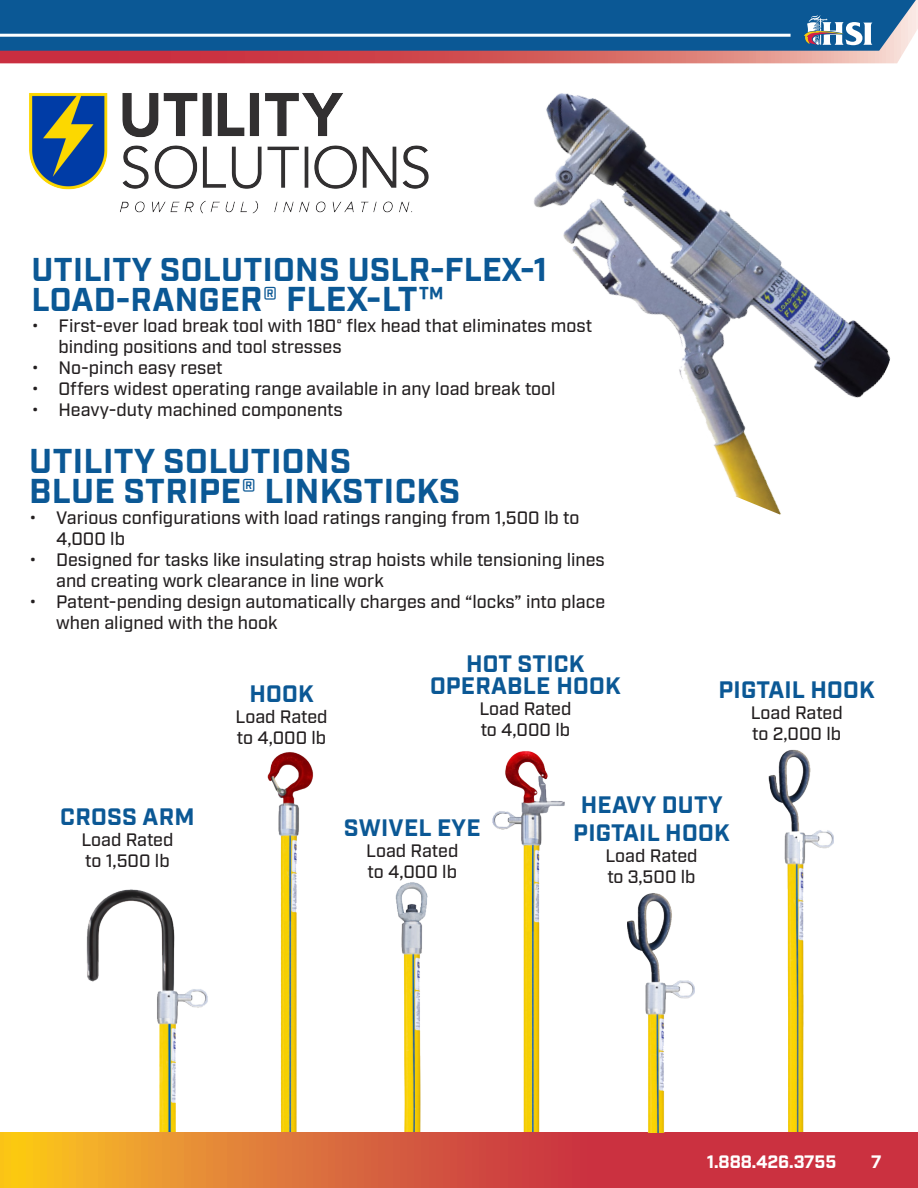
<style>
.page{position:relative;width:918px;height:1188px;background:#fff}
.page>*{position:absolute;margin:0;border:0;box-sizing:border-box;transform-origin:0 0}
.t1{font:700 34.5px "Industry";letter-spacing:.01em;color:#0b5895}
.t2{font:700 33px "Industry";letter-spacing:.01em;color:#0b5895}
.t3{font:700 23.85px/28.5px "Industry";letter-spacing:.01em;color:#0b5895;text-align:center}
.t4{font:500 18px/21px "Industry";color:#231f20}
.t5{font:700 18px "Industry";color:#fff}
.s1{font-size:34.5px}
</style>
<div class="page">
<svg style="left:0;top:1132px;width:917px;height:55px;background:#d85e39"></svg>
<svg style="left:0;top:51px;width:904px;height:12px;background:#d55e61"></svg>
<div style="left:0;top:0;width:918px;height:51px;background:#0b5895"></div>
<svg style="left:804px;top:15px;width:68px;height:30px"></svg>
<img style="left:534px;top:93px;width:357px;height:422px">
<img style="left:267px;top:752px;width:47px;height:379px">
<img style="left:627px;top:893px;width:68px;height:239px">
<hr style="left:0;top:34px;width:791px;height:3px;background:#fff">
<img style="left:29px;top:93px;width:400px;height:121px">
<img style="left:86px;top:889px;width:122px;height:242px">
<img style="left:395px;top:882px;width:33px;height:249px">
<img style="left:492px;top:751px;width:73px;height:380px">
<img style="left:768px;top:749px;width:66px;height:382px">
<p class="t2" style="left:32px;top:250px;width:517px">UTILITY SOLUTIONS USLR-FLEX-1</p>
<p class="t2" style="left:32px;top:280px;width:414px">LOAD-RANGE<span class="s1">R® FLEX-LT™</span></p>
<p class="t4" style="left:58px;top:316px;width:535px;text-indent:-27px">• First-ever load break tool with 180° flex head that eliminates most binding positions and tool stresses</p>
<p class="t4" style="left:31px;top:358px;width:193px">• No-pinch easy reset</p>
<p class="t4" style="left:31px;top:379px;width:526px">• Offers widest operating range available in any load break tool</p>
<p class="t4" style="left:31px;top:400px;width:313px">• Heavy-duty machined components</p>
<p class="t1" style="left:29px;top:440px;width:324px">UTILITY SOLUTIONS</p>
<p class="t1" style="left:29px;top:470px;width:433px">BLUE STRIPE® LINKSTICKS</p>
<p class="t4" style="left:56px;top:508px;width:525px;text-indent:-27px">• Various configurations with load ratings ranging from 1,500 lb to<br>4,000 lb</p>
<p class="t4" style="left:56px;top:550px;width:550px;text-indent:-27px">• Designed for tasks like insulating strap hoists while tensioning lines and creating work clearance in line work</p>
<p class="t4" style="left:56px;top:592px;width:551px;text-indent:-27px">• Patent-pending design automatically charges and “locks” into place when aligned with the hook</p>
<p class="t3" style="left:249px;top:680px;width:66px">HOOK</p>
<p class="t4" style="left:236px;top:706px;width:94px">Load Rated</p>
<p class="t4" style="left:237px;top:727px;width:91px">to 4,000 lb</p>
<p class="t3" style="left:466px;top:651px;width:120px">HOT STICK</p>
<p class="t3" style="left:430px;top:673px;width:192px">OPERABLE HOOK</p>
<p class="t4" style="left:479px;top:699px;width:94px">Load Rated</p>
<p class="t4" style="left:481px;top:720px;width:91px">to 4,000 lb</p>
<p class="t3" style="left:719px;top:676px;width:158px">PIGTAIL HOOK</p>
<p class="t4" style="left:751px;top:703px;width:94px">Load Rated</p>
<p class="t4" style="left:752px;top:724px;width:90px">to 2,000 lb</p>
<p class="t3" style="left:60px;top:804px;width:136px">CROSS ARM</p>
<p class="t4" style="left:81px;top:830px;width:94px">Load Rated</p>
<p class="t4" style="left:85px;top:851px;width:86px">to 1,500 lb</p>
<p class="t3" style="left:344px;top:815px;width:138px">SWIVEL EYE</p>
<p class="t4" style="left:366px;top:841px;width:94px">Load Rated</p>
<p class="t4" style="left:368px;top:862px;width:91px">to 4,000 lb</p>
<p class="t3" style="left:573px;top:792px;width:158px">HEAVY DUTY<br>PIGTAIL HOOK</p>
<p class="t4" style="left:605px;top:846px;width:94px">Load Rated</p>
<p class="t4" style="left:607px;top:867px;width:90px">to 3,500 lb</p>
<p class="t5" style="left:707px;top:1151px;width:131px">1.888.426.3755</p>
<p class="t5" style="left:871px;top:1151px;width:12px">7</p>
</div>
